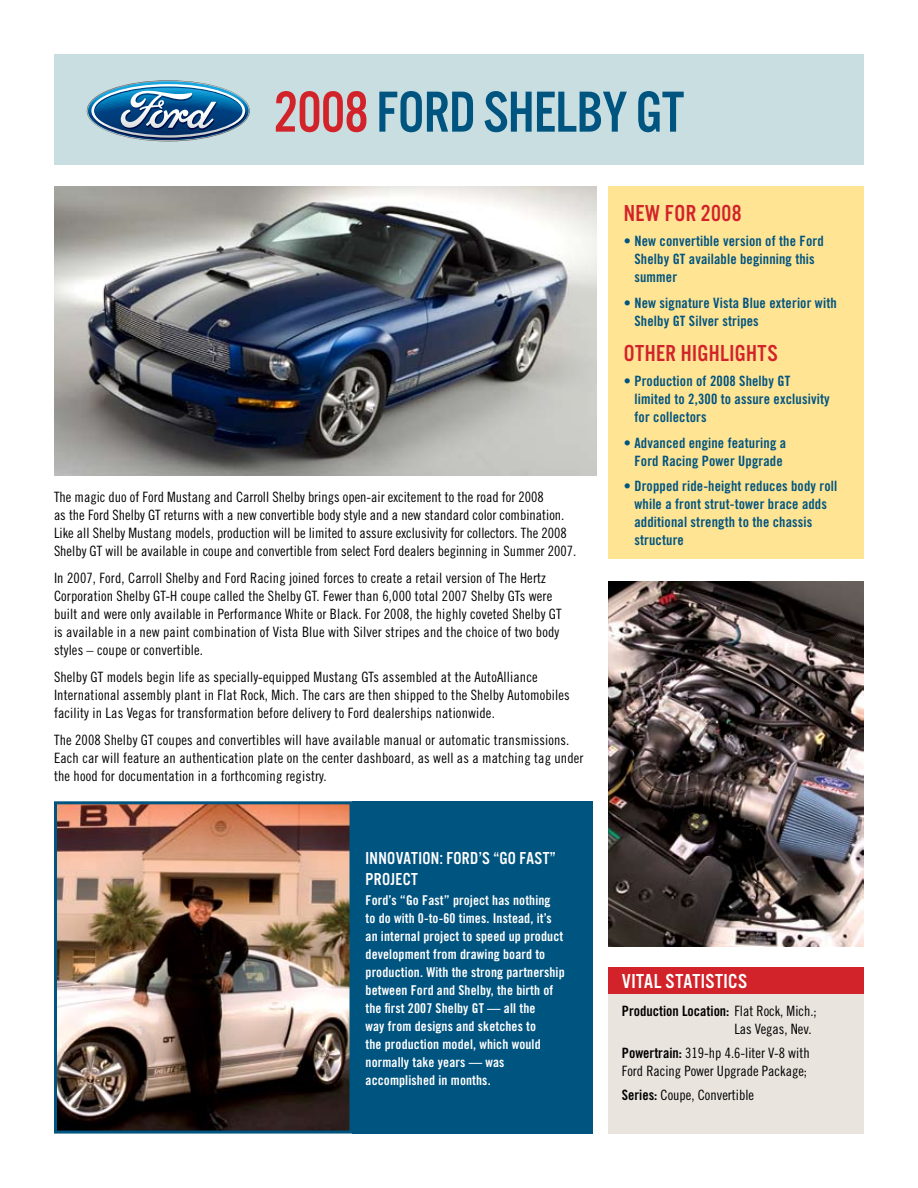
<style>
.page{position:relative;width:918px;height:1188px;background:#fff}
.page>*{position:absolute;margin:0;border:0;box-sizing:border-box;transform-origin:0 0}
.t1{font:60px "Alternate Got No 3 D";letter-spacing:-.01em;color:#005480}
.t2{font:24px "Alternate Got No 3 D";letter-spacing:.02em;color:#d2232a}
.t3{font:21px "Alternate Got No 3 D";letter-spacing:.02em;color:#fff}
.t4{font:18px/21.6px "Alternate Got No 3 D";letter-spacing:.02em;color:#fff}
.t5{font:14.25px/18px "Trade Gothic Cond Eighteen";letter-spacing:.01em;color:#000}
.t6{font:14.25px/18px "Trade Gothic Bold Cond Twenty";letter-spacing:.01em;color:#005480}
.t7{font:14.25px "Trade Gothic Bold Cond Twenty";color:#000}
.t8{font:13.5px/18px "Trade Gothic Bold Cond Twenty";letter-spacing:.01em;color:#fff}
.s1{color:#d2232a}
.s2{font-family:"Trade Gothic Cond Eighteen"}
.s3{font-family:"Trade Gothic Bold Cond Twenty"}
</style>
<div class="page">
<div style="left:608px;top:186px;width:256px;height:373px;background:#ffe493"></div>
<img style="left:54px;top:187px;width:542px;height:289px">
<div style="left:54px;top:54px;width:810px;height:111px;background:#c8dee0"></div>
<svg style="left:87px;top:80px;width:163px;height:61px"></svg>
<div style="left:608px;top:980px;width:256px;height:154px;background:#eae4de"></div>
<div style="left:608px;top:967px;width:256px;height:27px;background:#d2232a"></div>
<img style="left:58px;top:805px;width:290px;height:325px">
<div style="left:54px;top:801px;width:298px;height:333px;border:3px solid #005480"></div>
<div style="left:352px;top:801px;width:240px;height:332px;background:#005480"></div>
<img style="left:608px;top:581px;width:255px;height:365px">
<h1 class="t1" style="left:274px;top:81px;width:412px"><span class="s1">2008</span> FORD SHELBY GT</h1>
<p class="t5" style="left:54px;top:487px;width:524px">The magic duo of Ford Mustang and Carroll Shelby brings open-air excitement to the road for 2008<br>as the Ford Shelby GT returns with a new convertible body style and a new standard color combination.<br>Like all Shelby Mustang models, production will be limited to assure exclusivity for collectors. The 2008<br>Shelby GT will be available in coupe and convertible from select Ford dealers beginning in Summer 2007.</p>
<p class="t5" style="left:54px;top:568px;width:509px">In 2007, Ford, Carroll Shelby and Ford Racing joined forces to create a retail version of The Hertz Corporation Shelby GT-H coupe called the Shelby GT. Fewer than 6,000 total 2007 Shelby GTs were built and were only available in Performance White or Black. For 2008, the highly coveted Shelby GT is available in a new paint combination of Vista Blue with Silver stripes and the choice of two body styles – coupe or convertible.</p>
<p class="t5" style="left:54px;top:667px;width:517px">Shelby GT models begin life as specially-equipped Mustang GTs assembled at the AutoAlliance<br>International assembly plant in Flat Rock, Mich. The cars are then shipped to the Shelby Automobiles facility in Las Vegas for transformation before delivery to Ford dealerships nationwide.</p>
<p class="t5" style="left:54px;top:730px;width:531px">The 2008 Shelby GT coupes and convertibles will have available manual or automatic transmissions.<br>Each car will feature an authentication plate on the center dashboard, as well as a matching tag under the hood for documentation in a forthcoming registry.</p>
<p class="t4" style="left:366px;top:847px;width:192px">INNOVATION: FORD’S “GO FAST”<br>PROJECT</p>
<p class="t8" style="left:366px;top:891px;width:201px">Ford’s “Go Fast” project has nothing<br>to do with 0-to-60 times. Instead, it’s an internal project to speed up product development from drawing board to production. With the strong partnership between Ford and Shelby, the birth of the first 2007 Shelby GT — all the<br>way from designs and sketches to<br>the production model, which would normally take years — was accomplished in months.</p>
<h2 class="t2" style="left:624px;top:201px;width:119px">NEW FOR 2008</h2>
<p class="t6" style="left:634px;top:232px;width:191px;text-indent:-11px">• New convertible version of the Ford<br>Shelby GT available beginning this summer</p>
<p class="t6" style="left:634px;top:294px;width:204px;text-indent:-11px">• New signature Vista Blue exterior with<br>Shelby GT Silver stripes</p>
<h2 class="t2" style="left:624px;top:341px;width:12px">OTHER</h2>
<h2 class="t2" style="left:681px;top:341px;width:98px">HIGHLIGHTS</h2>
<p class="t6" style="left:634px;top:372px;width:197px;text-indent:-11px">• Production of 2008 Shelby GT limited to 2,300 to assure exclusivity for collectors</p>
<p class="t6" style="left:624px;top:433px;width:164px;text-align:center">• Advanced engine featuring a<br>Ford Racing Power Upgrade</p>
<p class="t6" style="left:634px;top:477px;width:204px;text-indent:-11px">• Dropped ride-height reduces body roll while a front strut-tower brace adds additional strength to the chassis structure</p>
<h3 class="t3" style="left:622px;top:971px;width:126px">VITAL STATISTICS</h3>
<p class="t7" style="left:622px;top:1002px;width:196px">Production Location: <span class="s2">Flat Rock, Mich.;</span></p>
<p class="t5" style="left:622px;top:1016px;width:191px;line-height:24px;text-align:right">Las Vegas, Nev.<br><span class="s3">Powertrain:</span> 319-hp 4.6-liter V-8 with</p>
<p class="t5" style="left:622px;top:1058px;width:187px;line-height:24px">Ford Racing Power Upgrade Package;<br><span class="s3">Series:</span> Coupe, Convertible</p>
</div>
